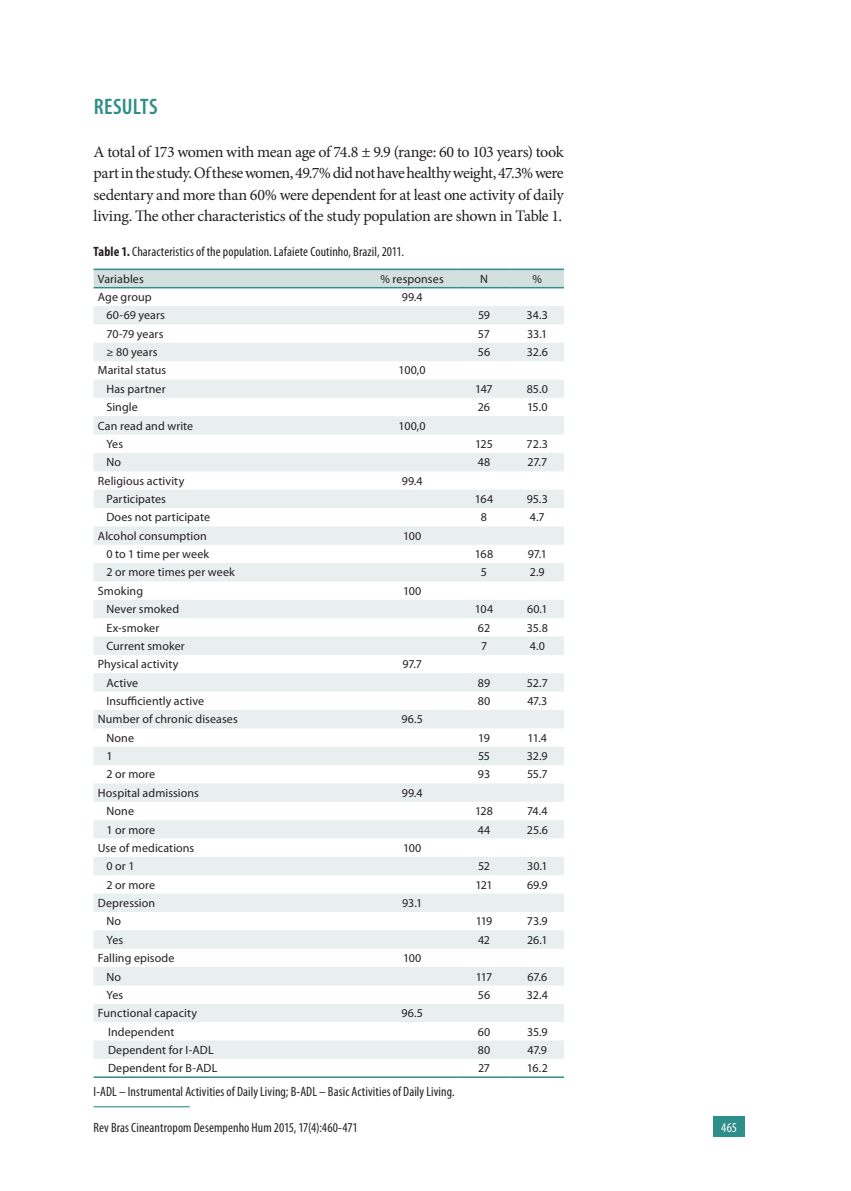
<style>
.page{position:relative;width:851px;height:1191px;background:#fff}
.page>*{position:absolute;margin:0;border:0;box-sizing:border-box;transform-origin:0 0}
.t1{font:600 condensed 22.5px "Myriad Pro";letter-spacing:.015em;color:#2e8e89}
.t2{font:16.05px/21.3px "Minion Pro";letter-spacing:-.025em;color:#231f20;text-align:justify}
.t3{font:condensed 13.5px "Myriad Pro";letter-spacing:.005em;color:#231f20}
.t4{font:condensed 13.5px "Myriad Pro";color:#fff}
.t5{font:12px "Myriad Pro";letter-spacing:.01em;color:#231f20}
.s1{font-weight:700}
</style>
<div class="page">
<hr style="left:94px;top:1106px;width:96px;height:1px;background:#2e8e89">
<div style="left:713px;top:1116px;width:31px;height:20px;background:#2e8e89"></div>
<svg style="left:94px;top:270px;width:470px;height:17px;background:#d1dfde"></svg>
<svg style="left:94px;top:306px;width:470px;height:752px;fill:#eff3f3"></svg>
<hr style="left:94px;top:268px;width:273px;height:2px;background:#2e8e89">
<hr style="left:367px;top:268px;width:90px;height:2px;background:#2e8e89">
<hr style="left:457px;top:268px;width:53px;height:2px;background:#2e8e89">
<hr style="left:510px;top:268px;width:54px;height:2px;background:#2e8e89">
<hr style="left:94px;top:287px;width:273px;height:1px;background:#2e8e89">
<hr style="left:367px;top:287px;width:90px;height:1px;background:#2e8e89">
<hr style="left:457px;top:287px;width:53px;height:1px;background:#2e8e89">
<hr style="left:510px;top:287px;width:54px;height:1px;background:#2e8e89">
<hr style="left:94px;top:1076px;width:273px;height:2px;background:#2e8e89">
<hr style="left:367px;top:1076px;width:90px;height:2px;background:#2e8e89">
<hr style="left:457px;top:1076px;width:53px;height:2px;background:#2e8e89">
<hr style="left:510px;top:1076px;width:54px;height:2px;background:#2e8e89">
<h1 class="t1" style="left:94px;top:93px;width:65px">RESULTS</h1>
<p class="t2" style="left:94px;top:141px;width:471px">A total of 173 women with mean age of 74.8 ± 9.9 (range: 60 to 103 years) took part in the study. Of these women, 49.7% did not have healthy weight, 47.3% were sedentary and more than 60% were dependent for at least one activity of daily living. The other characteristics of the study population are shown in Table 1.</p>
<p class="t3" style="left:94px;top:243px;width:312px"><span class="s1">Table 1.</span> Characteristics of the population. Lafaiete Coutinho, Brazil, 2011.</p>
<p class="t5" style="left:98px;top:271px;width:47px">Variables</p>
<p class="t5" style="left:380px;top:271px;width:65px">% responses</p>
<p class="t5" style="left:480px;top:271px;width:9px">N</p>
<p class="t5" style="left:532px;top:271px;width:11px">%</p>
<p class="t5" style="left:98px;top:289px;width:55px">Age group</p>
<p class="t5" style="left:401px;top:289px;width:22px">99.4</p>
<p class="t5" style="left:106px;top:308px;width:60px">60-69 years</p>
<p class="t5" style="left:478px;top:308px;width:14px">59</p>
<p class="t5" style="left:526px;top:308px;width:23px">34.3</p>
<p class="t5" style="left:106px;top:326px;width:59px">70-79 years</p>
<p class="t5" style="left:478px;top:326px;width:14px">57</p>
<p class="t5" style="left:527px;top:326px;width:22px">33.1</p>
<p class="t5" style="left:106px;top:344px;width:53px">≥ 80 years</p>
<p class="t5" style="left:478px;top:344px;width:14px">56</p>
<p class="t5" style="left:526px;top:344px;width:23px">32.6</p>
<p class="t5" style="left:98px;top:363px;width:70px">Marital status</p>
<p class="t5" style="left:398px;top:363px;width:29px">100,0</p>
<p class="t5" style="left:106px;top:381px;width:61px">Has partner</p>
<p class="t5" style="left:475px;top:381px;width:19px">147</p>
<p class="t5" style="left:526px;top:381px;width:22px">85.0</p>
<p class="t5" style="left:106px;top:400px;width:33px">Single</p>
<p class="t5" style="left:478px;top:400px;width:14px">26</p>
<p class="t5" style="left:527px;top:400px;width:22px">15.0</p>
<p class="t5" style="left:98px;top:418px;width:97px">Can read and write</p>
<p class="t5" style="left:398px;top:418px;width:29px">100,0</p>
<p class="t5" style="left:106px;top:436px;width:18px">Yes</p>
<p class="t5" style="left:475px;top:436px;width:19px">125</p>
<p class="t5" style="left:526px;top:436px;width:23px">72.3</p>
<p class="t5" style="left:106px;top:455px;width:16px">No</p>
<p class="t5" style="left:477px;top:455px;width:14px">48</p>
<p class="t5" style="left:527px;top:455px;width:21px">27.7</p>
<p class="t5" style="left:98px;top:473px;width:88px">Religious activity</p>
<p class="t5" style="left:401px;top:473px;width:22px">99.4</p>
<p class="t5" style="left:106px;top:491px;width:61px">Participates</p>
<p class="t5" style="left:475px;top:491px;width:20px">164</p>
<p class="t5" style="left:526px;top:491px;width:23px">95.3</p>
<p class="t5" style="left:106px;top:510px;width:105px">Does not participate</p>
<p class="t5" style="left:481px;top:510px;width:8px">8</p>
<p class="t5" style="left:530px;top:510px;width:16px">4.7</p>
<p class="t5" style="left:98px;top:528px;width:110px">Alcohol consumption</p>
<p class="t5" style="left:403px;top:528px;width:20px">100</p>
<p class="t5" style="left:106px;top:546px;width:104px">0 to 1 time per week</p>
<p class="t5" style="left:475px;top:546px;width:20px">168</p>
<p class="t5" style="left:527px;top:546px;width:21px">97.1</p>
<p class="t5" style="left:106px;top:565px;width:130px">2 or more times per week</p>
<p class="t5" style="left:481px;top:565px;width:8px">5</p>
<p class="t5" style="left:530px;top:565px;width:16px">2.9</p>
<p class="t5" style="left:98px;top:583px;width:47px">Smoking</p>
<p class="t5" style="left:403px;top:583px;width:20px">100</p>
<p class="t5" style="left:106px;top:602px;width:74px">Never smoked</p>
<p class="t5" style="left:475px;top:602px;width:20px">104</p>
<p class="t5" style="left:527px;top:602px;width:22px">60.1</p>
<p class="t5" style="left:106px;top:620px;width:54px">Ex-smoker</p>
<p class="t5" style="left:478px;top:620px;width:14px">62</p>
<p class="t5" style="left:527px;top:620px;width:23px">35.8</p>
<p class="t5" style="left:106px;top:638px;width:80px">Current smoker</p>
<p class="t5" style="left:481px;top:638px;width:8px">7</p>
<p class="t5" style="left:530px;top:638px;width:16px">4.0</p>
<p class="t5" style="left:98px;top:657px;width:82px">Physical activity</p>
<p class="t5" style="left:402px;top:657px;width:21px">97.7</p>
<p class="t5" style="left:106px;top:675px;width:33px">Active</p>
<p class="t5" style="left:478px;top:675px;width:14px">89</p>
<p class="t5" style="left:527px;top:675px;width:22px">52.7</p>
<p class="t5" style="left:106px;top:693px;width:99px">Insufficiently active</p>
<p class="t5" style="left:477px;top:693px;width:14px">80</p>
<p class="t5" style="left:527px;top:693px;width:21px">47.3</p>
<p class="t5" style="left:98px;top:712px;width:141px">Number of chronic diseases</p>
<p class="t5" style="left:401px;top:712px;width:23px">96.5</p>
<p class="t5" style="left:106px;top:730px;width:29px">None</p>
<p class="t5" style="left:478px;top:730px;width:13px">19</p>
<p class="t5" style="left:527px;top:730px;width:21px">11.4</p>
<p class="t5" style="left:106px;top:748px;width:8px">1</p>
<p class="t5" style="left:478px;top:748px;width:14px">55</p>
<p class="t5" style="left:527px;top:748px;width:22px">32.9</p>
<p class="t5" style="left:106px;top:767px;width:50px">2 or more</p>
<p class="t5" style="left:478px;top:767px;width:14px">93</p>
<p class="t5" style="left:527px;top:767px;width:22px">55.7</p>
<p class="t5" style="left:98px;top:785px;width:103px">Hospital admissions</p>
<p class="t5" style="left:401px;top:785px;width:22px">99.4</p>
<p class="t5" style="left:106px;top:803px;width:29px">None</p>
<p class="t5" style="left:475px;top:803px;width:19px">128</p>
<p class="t5" style="left:527px;top:803px;width:22px">74.4</p>
<p class="t5" style="left:106px;top:822px;width:50px">1 or more</p>
<p class="t5" style="left:477px;top:822px;width:14px">44</p>
<p class="t5" style="left:526px;top:822px;width:23px">25.6</p>
<p class="t5" style="left:98px;top:840px;width:98px">Use of medications</p>
<p class="t5" style="left:403px;top:840px;width:20px">100</p>
<p class="t5" style="left:106px;top:859px;width:30px">0 or 1</p>
<p class="t5" style="left:478px;top:859px;width:14px">52</p>
<p class="t5" style="left:527px;top:859px;width:22px">30.1</p>
<p class="t5" style="left:106px;top:877px;width:50px">2 or more</p>
<p class="t5" style="left:475px;top:877px;width:19px">121</p>
<p class="t5" style="left:527px;top:877px;width:22px">69.9</p>
<p class="t5" style="left:98px;top:895px;width:59px">Depression</p>
<p class="t5" style="left:402px;top:895px;width:22px">93.1</p>
<p class="t5" style="left:106px;top:914px;width:16px">No</p>
<p class="t5" style="left:475px;top:914px;width:18px">119</p>
<p class="t5" style="left:527px;top:914px;width:22px">73.9</p>
<p class="t5" style="left:106px;top:932px;width:18px">Yes</p>
<p class="t5" style="left:478px;top:932px;width:14px">42</p>
<p class="t5" style="left:527px;top:932px;width:22px">26.1</p>
<p class="t5" style="left:98px;top:950px;width:78px">Falling episode</p>
<p class="t5" style="left:403px;top:950px;width:20px">100</p>
<p class="t5" style="left:106px;top:969px;width:16px">No</p>
<p class="t5" style="left:475px;top:969px;width:18px">117</p>
<p class="t5" style="left:527px;top:969px;width:21px">67.6</p>
<p class="t5" style="left:106px;top:987px;width:18px">Yes</p>
<p class="t5" style="left:478px;top:987px;width:14px">56</p>
<p class="t5" style="left:527px;top:987px;width:22px">32.4</p>
<p class="t5" style="left:98px;top:1005px;width:101px">Functional capacity</p>
<p class="t5" style="left:401px;top:1005px;width:23px">96.5</p>
<p class="t5" style="left:108px;top:1024px;width:68px">Independent</p>
<p class="t5" style="left:477px;top:1024px;width:14px">60</p>
<p class="t5" style="left:527px;top:1024px;width:22px">35.9</p>
<p class="t5" style="left:108px;top:1042px;width:107px">Dependent for I-ADL</p>
<p class="t5" style="left:477px;top:1042px;width:14px">80</p>
<p class="t5" style="left:527px;top:1042px;width:21px">47.9</p>
<p class="t5" style="left:108px;top:1061px;width:111px">Dependent for B-ADL</p>
<p class="t5" style="left:478px;top:1061px;width:14px">27</p>
<p class="t5" style="left:527px;top:1061px;width:22px">16.2</p>
<p class="t3" style="left:94px;top:1083px;width:362px">I-ADL – Instrumental Activities of Daily Living; B-ADL – Basic Activities of Daily Living.</p>
<p class="t3" style="left:94px;top:1119px;width:265px">Rev Bras Cineantropom Desempenho Hum 2015, 17(4):460-471</p>
<p class="t4" style="left:721px;top:1119px;width:17px">465</p>
</div>
